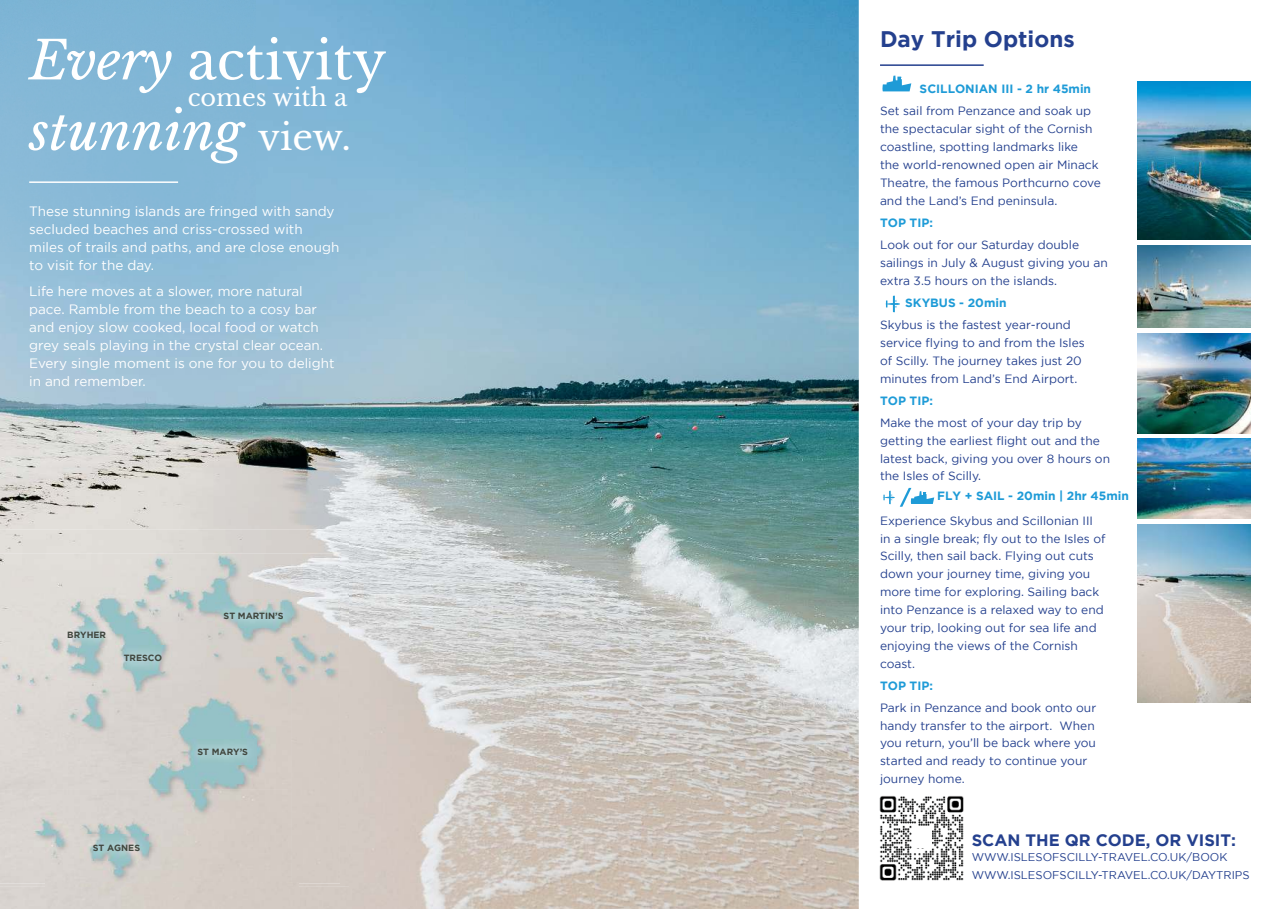
<style>
.page{position:relative;width:1279px;height:909px;background:#fff}
.page>*{position:absolute;margin:0;border:0;box-sizing:border-box;transform-origin:0 0}
.t1{font:52.8px "Libre Baskerville";color:#fff}
.t2{font:italic 52.05px "Libre Baskerville";color:#fff}
.t3{font:24px "Libre Baskerville";color:#fff}
.t4{font:700 22.5px "Gotham";color:#24408e}
.t5{font:700 16.5px "Gotham";color:#24408e}
.t6{font:13.5px/18px "Gotham";color:#fff}
.t7{font:12px/17.9px "Gotham";color:#24408e}
.t8{font:700 12px "Gotham";color:#1e9bd7}
.t9{font:11.25px/18px "Gotham";color:#24408e}
.t10{font:700 9px "Gotham";color:#40463e}
.s1{font-style:italic}
.s2{font-style:normal;font-size:36px}
</style>
<div class="page">
<img style="left:0;top:0;width:858px;height:908px">
<img style="left:0;top:0;width:466px;height:408px">
<hr style="left:880px;top:64px;width:103px;height:2px;background:#24408e">
<svg style="left:883px;top:487px;width:52px;height:20px"></svg>
<svg style="left:885px;top:295px;width:15px;height:18px"></svg>
<svg style="left:882px;top:75px;width:30px;height:17px"></svg>
<img style="left:1137px;top:81px;width:113px;height:158px">
<img style="left:1137px;top:333px;width:113px;height:100px">
<img style="left:1137px;top:245px;width:113px;height:83px">
<img style="left:1137px;top:439px;width:113px;height:79px">
<img style="left:1137px;top:524px;width:113px;height:178px">
<img style="left:879px;top:796px;width:85px;height:85px">
<img style="left:0;top:529px;width:349px;height:50px">
<img style="left:299px;top:579px;width:50px;height:307px">
<img style="left:45px;top:883px;width:254px;height:3px">
<img style="left:0;top:553px;width:340px;height:330px">
<img style="left:215px;top:602px;width:77px;height:25px">
<img style="left:189px;top:738px;width:67px;height:25px">
<img style="left:84px;top:834px;width:64px;height:25px">
<img style="left:116px;top:645px;width:55px;height:25px">
<img style="left:59px;top:622px;width:55px;height:25px">
<hr style="left:29px;top:181px;width:149px;height:2px;background:#fff">
<div style="left:912px;top:826px;width:19px;height:22px;background:#fff"></div>
<h1 class="t1" style="left:29px;top:28px;width:359px"><span class="s1">Every</span> activity</h1>
<h3 class="t3" style="left:188px;top:83px;width:161px">comes with a</h3>
<h2 class="t2" style="left:29px;top:99px;width:323px">stunning <span class="s2">view.</span></h2>
<p class="t6" style="left:29px;top:203px;width:311px">These stunning islands are fringed with sandy secluded beaches and criss-crossed with miles of trails and paths, and are close enough to visit for the day.</p>
<p class="t6" style="left:29px;top:283px;width:307px">Life here moves at a slower, more natural pace. Ramble from the beach to a cosy bar and enjoy slow cooked, local food or watch grey seals playing in the crystal clear ocean.<br>Every single moment is one for you to delight in and remember.</p>
<p class="t10" style="left:67px;top:630px;width:40px">BRYHER</p>
<p class="t10" style="left:124px;top:654px;width:40px">TRESCO</p>
<p class="t10" style="left:93px;top:843px;width:49px">ST AGNES</p>
<p class="t10" style="left:223px;top:611px;width:62px">ST MARTIN’S</p>
<p class="t10" style="left:197px;top:747px;width:52px">ST MARY’S</p>
<h3 class="t4" style="left:880px;top:29px;width:196px">Day Trip Options</h3>
<p class="t8" style="left:919px;top:84px;width:173px">SCILLONIAN III - 2 hr 45min</p>
<p class="t7" style="left:880px;top:103px;width:222px">Set sail from Penzance and soak up the spectacular sight of the Cornish coastline, spotting landmarks like<br>the world-renowned open air Minack Theatre, the famous Porthcurno cove and the Land’s End peninsula.</p>
<p class="t8" style="left:880px;top:217px;width:54px">TOP TIP:</p>
<p class="t7" style="left:880px;top:236px;width:229px">Look out for our Saturday double sailings in July &amp; August giving you an extra 3.5 hours on the islands.</p>
<p class="t8" style="left:905px;top:297px;width:103px">SKYBUS - 20min</p>
<p class="t7" style="left:880px;top:316px;width:206px">Skybus is the fastest year-round service flying to and from the Isles of Scilly. The journey takes just 20 minutes from Land’s End Airport.</p>
<p class="t8" style="left:880px;top:395px;width:54px">TOP TIP:</p>
<p class="t7" style="left:880px;top:414px;width:231px">Make the most of your day trip by getting the earliest flight out and the latest back, giving you over 8 hours on the Isles of Scilly.</p>
<p class="t7" style="left:880px;top:512px;width:227px">Experience Skybus and Scillonian III in a single break; fly out to the Isles of Scilly, then sail back. Flying out cuts down your journey time, giving you more time for exploring. Sailing back into Penzance is a relaxed way to end your trip, looking out for sea life and enjoying the views of the Cornish coast.</p>
<p class="t8" style="left:880px;top:679px;width:54px">TOP TIP:</p>
<p class="t7" style="left:880px;top:699px;width:218px">Park in Penzance and book onto our handy transfer to the airport. When you return, you’ll be back where you started and ready to continue your journey home.</p>
<p class="t8" style="left:937px;top:490px;width:193px">FLY + SAIL - 20min | 2hr 45min</p>
<h3 class="t5" style="left:971px;top:832px;width:266px">SCAN THE QR CODE, OR VISIT:</h3>
<p class="t9" style="left:971px;top:847px;width:279px">WWW.ISLESOFSCILLY-TRAVEL.CO.UK/BOOK<br>WWW.ISLESOFSCILLY-TRAVEL.CO.UK/DAYTRIPS</p>
</div>
